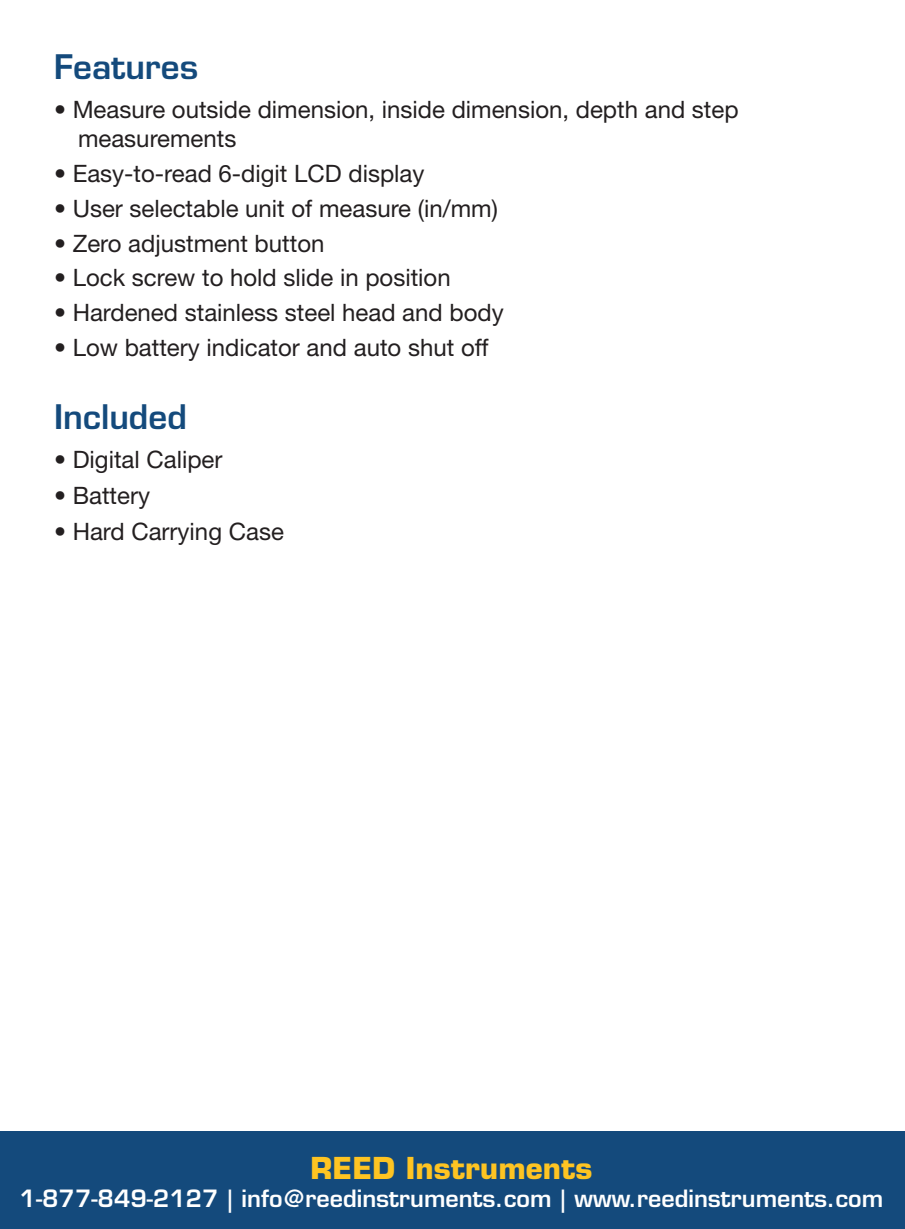
<style>
.page{position:relative;width:905px;height:1229px;background:#fff}
.page>*{position:absolute;margin:0;border:0;box-sizing:border-box;transform-origin:0 0}
._1_-_Heading{font:600 33px "Eurostile LT Std";color:#144a7c}
.t1{font:700 29.4px "Eurostile LT Std";color:#fec422}
._4_Bullets{font:24px/28.8px "Helvetica Neue LT Std";color:#231f20}
._4_-_Bullets{font:24px "Helvetica Neue LT Std";color:#231f20}
.t2{font:600 23.4px "Eurostile LT Std";color:#fff}
</style>
<div class="page">
<div style="left:0;top:1131px;width:904px;height:97px;background:#144a7c"></div>
<p class="_1_-_Heading" style="left:54px;top:46px;width:146px">Features</p>
<p class="_4_Bullets" style="left:78px;top:95px;width:662px;text-indent:-24px">• Measure outside dimension, inside dimension, depth and step measurements</p>
<p class="_4_Bullets" style="left:54px;top:159px;width:372px">• Easy-to-read 6-digit LCD display</p>
<p class="_4_Bullets" style="left:54px;top:193px;width:445px">• User selectable unit of measure (in/mm)</p>
<p class="_4_Bullets" style="left:54px;top:228px;width:272px">• Zero adjustment button</p>
<p class="_4_Bullets" style="left:54px;top:263px;width:398px">• Lock screw to hold slide in position</p>
<p class="_4_Bullets" style="left:54px;top:298px;width:451px">• Hardened stainless steel head and body</p>
<p class="_4_Bullets" style="left:54px;top:333px;width:436px">• Low battery indicator and auto shut off</p>
<p class="_1_-_Heading" style="left:54px;top:396px;width:134px">Included</p>
<p class="_4_-_Bullets" style="left:54px;top:445px;width:170px">• Digital Caliper</p>
<p class="_4_-_Bullets" style="left:54px;top:481px;width:97px">• Battery</p>
<p class="_4_-_Bullets" style="left:54px;top:517px;width:231px">• Hard Carrying Case</p>
<p class="t1" style="left:310px;top:1149px;width:283px">REED Instruments</p>
<p class="t2" style="left:20px;top:1183px;width:865px">1-877-849-2127 | info@reedinstruments.com | www.reedinstruments.com</p>
</div>
